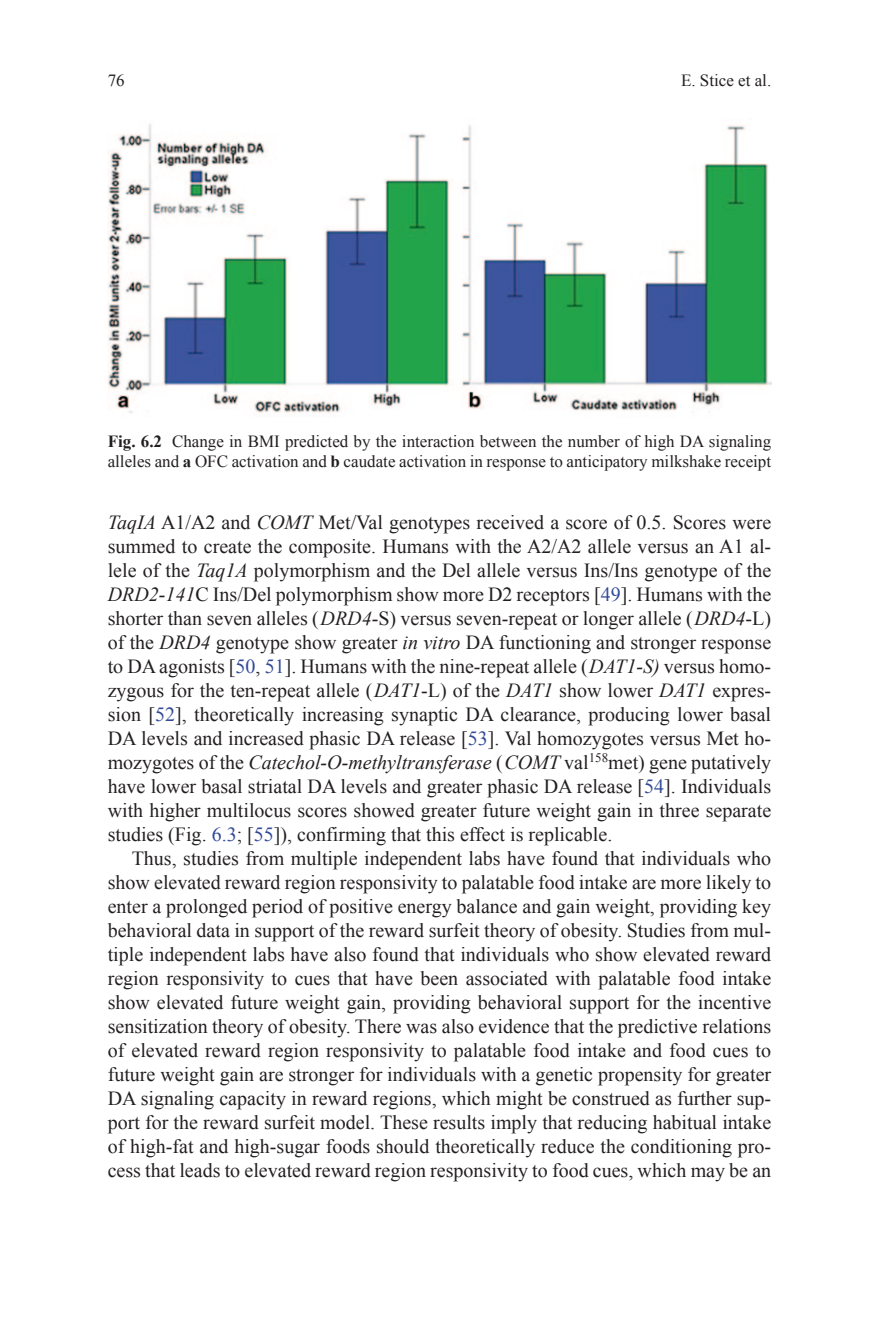
<style>
.page{position:relative;width:879px;height:1333px;background:#fff}
.page>*{position:absolute;margin:0;border:0;box-sizing:border-box;transform-origin:0 0}
.t1{font:20px/24px "Times New Roman";color:#231f20;text-align:justify}
.t2{font:20px "Times New Roman PSMT22";color:#231f20}
.t3{font:17px/20px "Times New Roman";color:#231f20}
.s1{font-family:"Times New Roman PS Bold MT22"}
.s2{font-family:"Times New Roman PSMT22"}
.s3{font-weight:700}
.s4{font-style:italic}
.s5{color:#324a97}
</style>
<div class="page">
<img style="left:108px;top:124px;width:663px;height:289px">
<p class="t3" style="left:108px;top:70px;width:18px">76</p>
<p class="t3" style="left:681px;top:70px;width:92px">E. Stice et al.</p>
<p class="t3" style="left:108px;top:431px;width:665px"><span class="s1">Fig. 6.2</span> Change in BMI predicted by the interaction between the number of high DA signaling <span class="s2">alleles and</span> <span class="s3">a</span> OFC activation and <span class="s3">b</span> caudate activation in response to anticipatory milkshake receipt</p>
<p class="t1" style="left:108px;top:509px;width:665px"><span class="s4">TaqIA</span> A1/A2 and <span class="s4">COMT</span> Met/Val genotypes received a score of 0.5. Scores were summed to create the composite. Humans with the A2/A2 allele versus an A1 al&shy;<span class="s2">lele of the</span> <span class="s4">Taq1A</span> polymorphism and the Del allele versus Ins/Ins genotype of the <span class="s4">DRD2-141</span>C Ins/Del polymorphism show more D2 receptors [<span class="s5">49</span>]. Humans with the shorter than seven alleles ( <span class="s4">DRD4</span>-S) versus seven-repeat or longer allele ( <span class="s4">DRD4</span>-L) <span class="s2">of the</span> <span class="s4">DRD4</span> <span class="s2">genotype show greater</span> <span class="s4">in vitro</span> DA functioning and stronger response to DA agonists [<span class="s5">50</span>, <span class="s5">51</span>]. Humans with the nine-repeat allele ( <span class="s4">DAT1-S)</span> <span class="s2">versus homo&shy;</span>zygous for the ten-repeat allele ( <span class="s4">DAT1</span>-L) of the <span class="s4">DAT1</span> <span class="s2">show lower</span> <span class="s4">DAT1</span> expres&shy;<span class="s2">sion [</span><span class="s5">52</span>], theoretically increasing synaptic DA clearance, producing lower basal DA levels and increased phasic DA release [<span class="s5">53</span>]. Val homozygotes versus Met ho&shy;mozygotes of the <span class="s4">Catechol-O-methyltransferase</span> ( <span class="s4">COMT</span> <span class="s2">val</span><sup>158</sup>met) gene putatively have lower basal striatal DA levels and greater phasic DA release [<span class="s5">54</span>]. Individuals</p>
<p class="t2" style="left:108px;top:796px;width:665px">with higher multilocus scores showed greater future weight gain in three separate</p>
<p class="t1" style="left:108px;top:821px;width:506px">studies (Fig. <span class="s5">6.3</span><span class="s2">; [</span><span class="s5">55</span>]), confirming that this effect is replicable.</p>
<p class="t1" style="left:132px;top:845px;width:641px">Thus, studies from multiple independent labs have found that individuals who</p>
<p class="t1" style="left:108px;top:869px;width:665px">show elevated reward region responsivity to palatable food intake are more likely to</p>
<p class="t1" style="left:108px;top:893px;width:665px">enter a prolonged period of positive energy balance and gain weight, providing key</p>
<p class="t1" style="left:108px;top:917px;width:665px">behavioral data in support of the reward surfeit theory of obesity. Studies from mul-</p>
<p class="t2" style="left:108px;top:940px;width:665px">tiple independent labs have also found that individuals who show elevated reward</p>
<p class="t1" style="left:108px;top:965px;width:665px">region responsivity to cues that have been associated with palatable food intake show elevated future weight gain, providing behavioral support for the incentive sensitization theory of obesity. There was also evidence that the predictive relations of elevated reward region responsivity to palatable food intake and food cues to</p>
<p class="t2" style="left:108px;top:1060px;width:665px">future weight gain are stronger for individuals with a genetic propensity for greater</p>
<p class="t1" style="left:108px;top:1085px;width:665px">DA signaling capacity in reward regions, which might be construed as further sup&shy;port for the reward surfeit model. These results imply that reducing habitual intake of high-fat and high-sugar foods should theoretically reduce the conditioning pro&shy;cess that leads to elevated reward region responsivity to food cues, which may be an</p>
</div>
